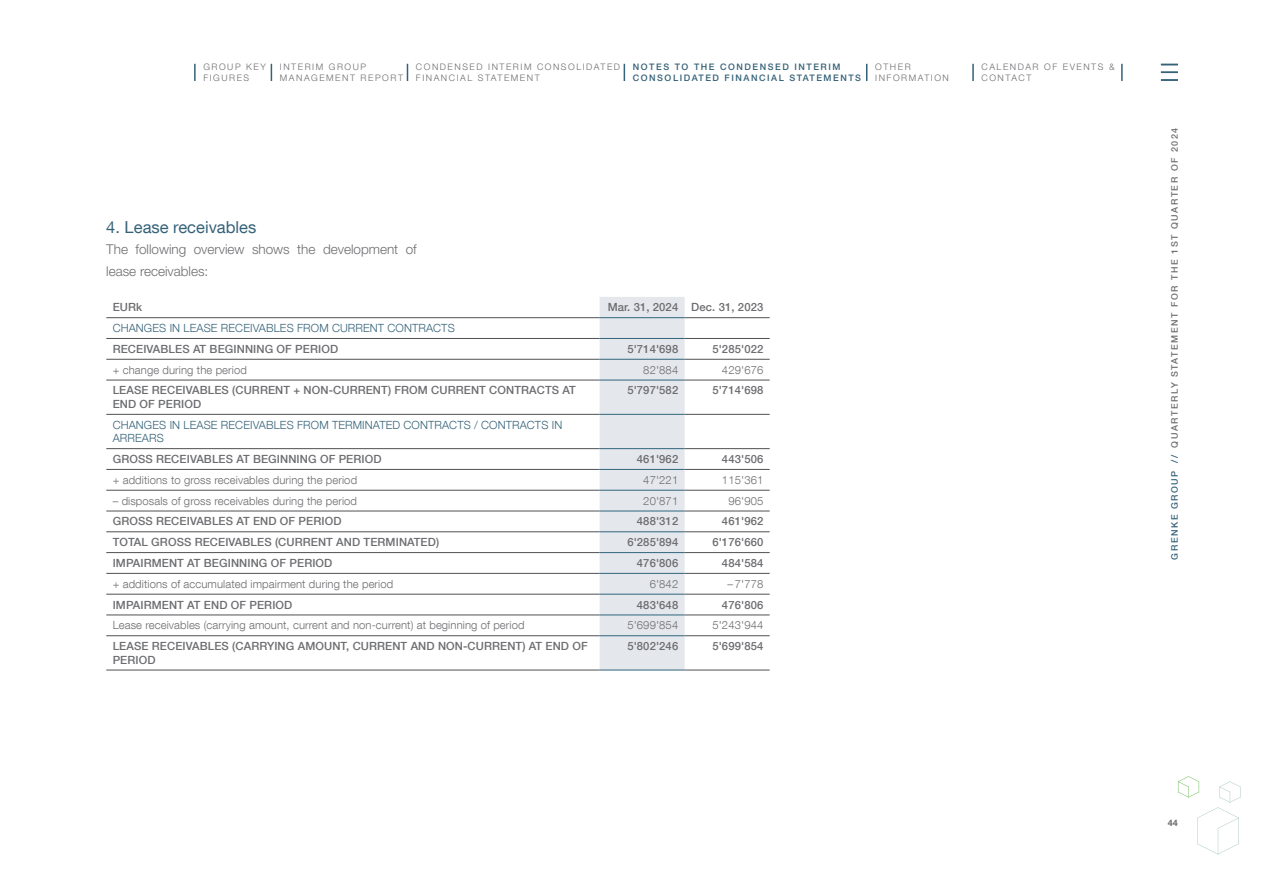
<style>
.page{position:relative;width:1263px;height:893px;background:#fff}
.page>*{position:absolute;margin:0;border:0;box-sizing:border-box;transform-origin:0 0}
.t1{font:16.5px "Helvetica Neue LT Com";color:#356278}
.t2{font:300 13.5px/21.1px "Helvetica Neue LT Std";color:#6c6d70}
.t3{font:500 11.25px/13.5px "Helvetica Neue LT Com";letter-spacing:.01em;color:#6c6d70}
.t4{font:300 11.25px "Helvetica Neue LT Com";letter-spacing:.01em;color:#6c6d70}
.t5{font:300 11.25px/13.5px "Helvetica Neue LT Com";letter-spacing:.01em;color:#356278}
.t6{font:300 9px/10.8px "Helvetica Neue LT Std";letter-spacing:.17em;color:#6c6d70}
.t7{font:500 9px/10.8px "Helvetica Neue LT Std";letter-spacing:.17em;color:#356278}
.t8{font:500 9px "Helvetica Neue LT Com";letter-spacing:.17em;color:#6c6d70}
.t9{font:700 9px "Helvetica Neue LT Std";color:#6c6d70}
.s1{color:#356278}
</style>
<div class="page">
<div style="left:600px;top:297px;width:85px;height:373px;background:#e4e7ec"></div>
<hr style="left:600px;top:317px;width:85px;height:1px;background:#32657c">
<hr style="left:600px;top:338px;width:85px;height:1px;background:#32657c">
<hr style="left:600px;top:359px;width:85px;height:1px;background:#32657c">
<hr style="left:600px;top:380px;width:85px;height:1px;background:#32657c">
<hr style="left:600px;top:414px;width:85px;height:1px;background:#32657c">
<hr style="left:600px;top:448px;width:85px;height:1px;background:#32657c">
<hr style="left:600px;top:469px;width:85px;height:1px;background:#32657c">
<hr style="left:600px;top:490px;width:85px;height:1px;background:#32657c">
<hr style="left:600px;top:511px;width:85px;height:1px;background:#32657c">
<hr style="left:600px;top:531px;width:85px;height:1px;background:#32657c">
<hr style="left:600px;top:552px;width:85px;height:1px;background:#32657c">
<hr style="left:600px;top:573px;width:85px;height:1px;background:#32657c">
<hr style="left:600px;top:594px;width:85px;height:1px;background:#32657c">
<hr style="left:600px;top:615px;width:85px;height:1px;background:#32657c">
<hr style="left:600px;top:635px;width:85px;height:1px;background:#32657c">
<hr style="left:600px;top:670px;width:85px;height:1px;background:#32657c">
<hr style="left:106px;top:317px;width:494px;height:1px;background:#4f5153">
<hr style="left:685px;top:317px;width:85px;height:1px;background:#4f5153">
<hr style="left:106px;top:338px;width:494px;height:1px;background:#4f5153">
<hr style="left:685px;top:338px;width:85px;height:1px;background:#4f5153">
<hr style="left:106px;top:359px;width:494px;height:1px;background:#4f5153">
<hr style="left:685px;top:359px;width:85px;height:1px;background:#4f5153">
<hr style="left:106px;top:380px;width:494px;height:1px;background:#4f5153">
<hr style="left:685px;top:380px;width:85px;height:1px;background:#4f5153">
<hr style="left:106px;top:414px;width:494px;height:1px;background:#4f5153">
<hr style="left:685px;top:414px;width:85px;height:1px;background:#4f5153">
<hr style="left:106px;top:448px;width:494px;height:1px;background:#4f5153">
<hr style="left:685px;top:448px;width:85px;height:1px;background:#4f5153">
<hr style="left:106px;top:469px;width:494px;height:1px;background:#4f5153">
<hr style="left:685px;top:469px;width:85px;height:1px;background:#4f5153">
<hr style="left:106px;top:490px;width:494px;height:1px;background:#4f5153">
<hr style="left:685px;top:490px;width:85px;height:1px;background:#4f5153">
<hr style="left:106px;top:511px;width:494px;height:1px;background:#4f5153">
<hr style="left:685px;top:511px;width:85px;height:1px;background:#4f5153">
<hr style="left:106px;top:531px;width:494px;height:1px;background:#4f5153">
<hr style="left:685px;top:531px;width:85px;height:1px;background:#4f5153">
<hr style="left:106px;top:552px;width:494px;height:1px;background:#4f5153">
<hr style="left:685px;top:552px;width:85px;height:1px;background:#4f5153">
<hr style="left:106px;top:573px;width:494px;height:1px;background:#4f5153">
<hr style="left:685px;top:573px;width:85px;height:1px;background:#4f5153">
<hr style="left:106px;top:594px;width:494px;height:1px;background:#4f5153">
<hr style="left:685px;top:594px;width:85px;height:1px;background:#4f5153">
<hr style="left:106px;top:615px;width:494px;height:1px;background:#4f5153">
<hr style="left:685px;top:615px;width:85px;height:1px;background:#4f5153">
<hr style="left:106px;top:635px;width:494px;height:1px;background:#4f5153">
<hr style="left:685px;top:635px;width:85px;height:1px;background:#4f5153">
<hr style="left:106px;top:670px;width:494px;height:1px;background:#4f5153">
<hr style="left:685px;top:670px;width:85px;height:1px;background:#4f5153">
<svg style="left:1197px;top:818px;width:1px;height:25px"></svg>
<svg style="left:1197px;top:843px;width:21px;height:11px"></svg>
<svg style="left:1218px;top:843px;width:21px;height:11px"></svg>
<svg style="left:1238px;top:828px;width:1px;height:16px"></svg>
<svg style="left:1197px;top:807px;width:21px;height:11px"></svg>
<svg style="left:1218px;top:807px;width:21px;height:11px"></svg>
<svg style="left:1218px;top:818px;width:21px;height:10px"></svg>
<svg style="left:1218px;top:828px;width:1px;height:26px"></svg>
<svg style="left:1230px;top:781px;width:10px;height:6px"></svg>
<svg style="left:1219px;top:781px;width:11px;height:6px"></svg>
<svg style="left:1219px;top:797px;width:11px;height:6px"></svg>
<svg style="left:1230px;top:797px;width:10px;height:6px"></svg>
<svg style="left:1219px;top:787px;width:11px;height:5px"></svg>
<svg style="left:1188px;top:792px;width:11px;height:5px"></svg>
<svg style="left:1178px;top:792px;width:11px;height:5px"></svg>
<svg style="left:1188px;top:776px;width:11px;height:6px"></svg>
<svg style="left:1178px;top:776px;width:11px;height:6px"></svg>
<svg style="left:1178px;top:781px;width:11px;height:6px"></svg>
<svg style="left:1161px;top:64px;width:17px;height:1px"></svg>
<svg style="left:1161px;top:72px;width:17px;height:1px"></svg>
<svg style="left:1161px;top:79px;width:17px;height:2px"></svg>
<svg style="left:194px;top:64px;width:2px;height:17px"></svg>
<svg style="left:271px;top:64px;width:1px;height:17px"></svg>
<svg style="left:407px;top:64px;width:1px;height:17px"></svg>
<svg style="left:624px;top:64px;width:1px;height:17px"></svg>
<svg style="left:866px;top:64px;width:1px;height:17px"></svg>
<svg style="left:972px;top:64px;width:2px;height:17px"></svg>
<svg style="left:1121px;top:64px;width:2px;height:17px"></svg>
<p class="t6" style="left:203px;top:61px;width:64px">GROUP KEY<br>FIGURES</p>
<p class="t6" style="left:280px;top:61px;width:125px">INTERIM GROUP<br>MANAGEMENT REPORT</p>
<p class="t6" style="left:416px;top:61px;width:206px">CONDENSED INTERIM CONSOLIDATED<br>FINANCIAL STATEMENT</p>
<p class="t7" style="left:633px;top:62px;width:230px">NOTES TO THE CONDENSED INTERIM<br>CONSOLIDATED FINANCIAL STATEMENTS</p>
<p class="t6" style="left:875px;top:61px;width:75px">OTHER<br>INFORMATION</p>
<p class="t6" style="left:981px;top:61px;width:134px">CALENDAR OF EVENTS &amp;<br>CONTACT</p>
<h1 class="t1" style="left:106px;top:217px;width:152px">4. Lease receivables</h1>
<p class="t2" style="left:106px;top:239px;width:312px">The following overview shows the development of lease receivables:</p>
<p class="t3" style="left:113px;top:300px;width:31px">EURk</p>
<p class="t3" style="left:608px;top:300px;width:157px">Mar. 31, 2024 Dec. 31, 2023</p>
<p class="t5" style="left:113px;top:321px;width:344px">CHANGES IN LEASE RECEIVABLES FROM CURRENT CONTRACTS</p>
<p class="t3" style="left:113px;top:342px;width:227px">RECEIVABLES AT BEGINNING OF PERIOD</p>
<p class="t3" style="left:627px;top:342px;width:52px">5'714'698</p>
<p class="t3" style="left:712px;top:342px;width:52px">5'285'022</p>
<p class="t4" style="left:113px;top:363px;width:136px">+ change during the period</p>
<p class="t4" style="left:643px;top:363px;width:36px">82'884</p>
<p class="t4" style="left:722px;top:363px;width:43px">429'676</p>
<p class="t3" style="left:113px;top:384px;width:465px">LEASE RECEIVABLES (CURRENT + NON-CURRENT) FROM CURRENT CONTRACTS AT<br>END OF PERIOD</p>
<p class="t3" style="left:627px;top:384px;width:52px">5'797'582</p>
<p class="t3" style="left:712px;top:384px;width:52px">5'714'698</p>
<p class="t5" style="left:113px;top:418px;width:451px">CHANGES IN LEASE RECEIVABLES FROM TERMINATED CONTRACTS / CONTRACTS IN<br>ARREARS</p>
<p class="t3" style="left:113px;top:452px;width:270px">GROSS RECEIVABLES AT BEGINNING OF PERIOD</p>
<p class="t3" style="left:637px;top:452px;width:43px">461'962</p>
<p class="t3" style="left:722px;top:452px;width:43px">443'506</p>
<p class="t4" style="left:113px;top:473px;width:246px">+ additions to gross receivables during the period</p>
<p class="t4" style="left:643px;top:473px;width:36px">47'221</p>
<p class="t4" style="left:722px;top:473px;width:43px">115'361</p>
<p class="t4" style="left:113px;top:494px;width:246px">– disposals of gross receivables during the period</p>
<p class="t4" style="left:643px;top:494px;width:36px">20'871</p>
<p class="t4" style="left:728px;top:494px;width:36px">96'905</p>
<p class="t3" style="left:113px;top:515px;width:230px">GROSS RECEIVABLES AT END OF PERIOD</p>
<p class="t3" style="left:637px;top:515px;width:43px">488'312</p>
<p class="t3" style="left:722px;top:515px;width:43px">461'962</p>
<p class="t3" style="left:113px;top:535px;width:328px">TOTAL GROSS RECEIVABLES (CURRENT AND TERMINATED)</p>
<p class="t3" style="left:627px;top:535px;width:52px">6'285'894</p>
<p class="t3" style="left:712px;top:535px;width:52px">6'176'660</p>
<p class="t3" style="left:113px;top:556px;width:221px">IMPAIRMENT AT BEGINNING OF PERIOD</p>
<p class="t3" style="left:637px;top:556px;width:43px">476'806</p>
<p class="t3" style="left:722px;top:556px;width:43px">484'584</p>
<p class="t4" style="left:113px;top:577px;width:282px">+ additions of accumulated impairment during the period</p>
<p class="t4" style="left:650px;top:577px;width:30px">6'842</p>
<p class="t4" style="left:727px;top:577px;width:37px">– 7'778</p>
<p class="t3" style="left:113px;top:598px;width:181px">IMPAIRMENT AT END OF PERIOD</p>
<p class="t3" style="left:637px;top:598px;width:43px">483'648</p>
<p class="t3" style="left:722px;top:598px;width:43px">476'806</p>
<p class="t4" style="left:113px;top:618px;width:413px">Lease receivables (carrying amount, current and non-current) at beginning of period</p>
<p class="t4" style="left:627px;top:618px;width:52px">5'699'854</p>
<p class="t4" style="left:712px;top:618px;width:52px">5'243'944</p>
<p class="t3" style="left:113px;top:639px;width:476px">LEASE RECEIVABLES (CARRYING AMOUNT, CURRENT AND NON-CURRENT) AT END OF<br>PERIOD</p>
<p class="t3" style="left:627px;top:639px;width:52px">5'802'246</p>
<p class="t3" style="left:712px;top:639px;width:52px">5'699'854</p>
<p class="t8" style="left:1169px;top:560px;width:434px;rotate:-90deg"><span class="s1">GRENKE GROUP //</span> QUARTERLY STATEMENT FOR THE 1ST QUARTER OF 2024</p>
<p class="t9" style="left:1168px;top:817px;width:12px">44</p>
</div>
